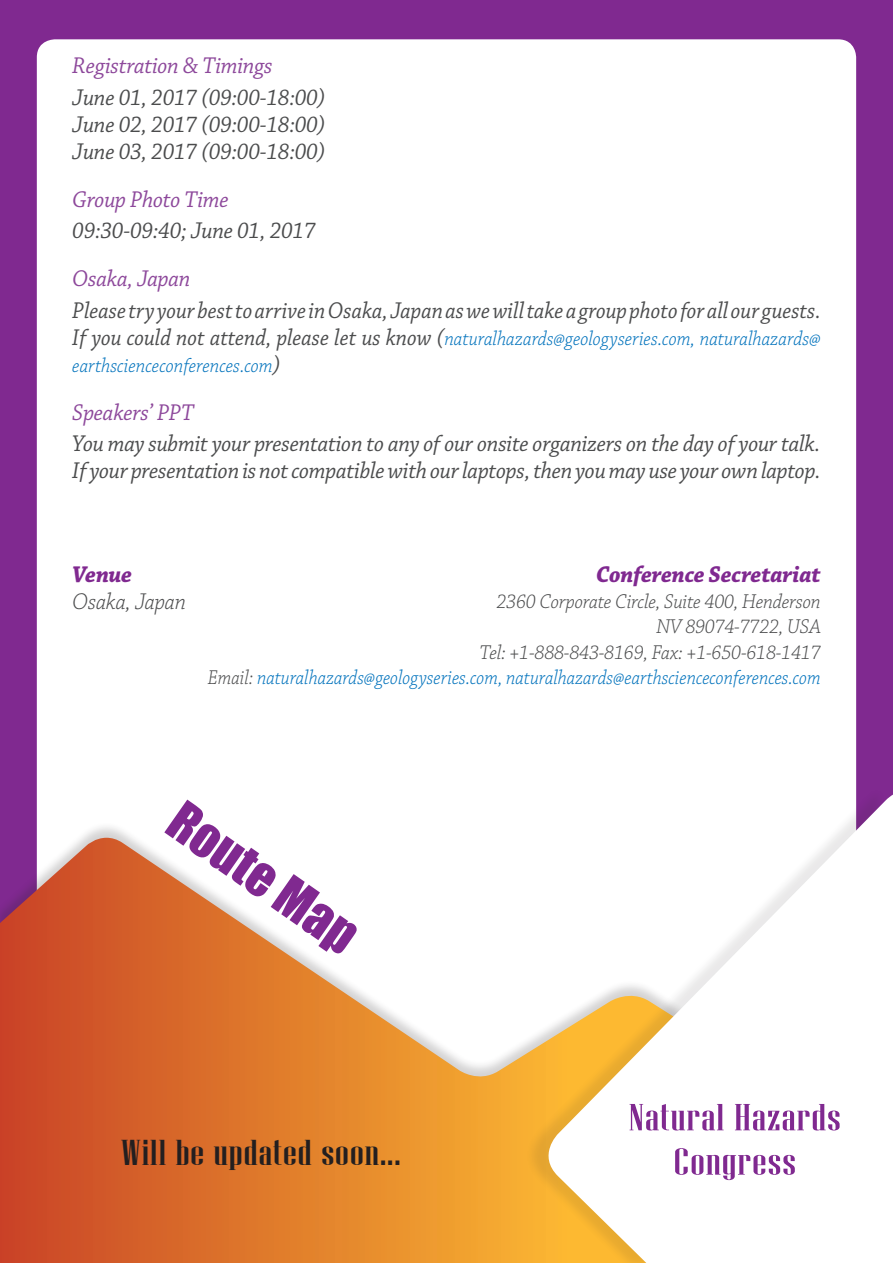
<style>
.page{position:relative;width:893px;height:1263px;background:#802990}
.page>*{position:absolute;margin:0;border:0;box-sizing:border-box;transform-origin:0 0}
.t1{font:50.7px "Impact";color:#802990}
.t2{font:37.65px/44.4px "Niagara Solid";letter-spacing:.02em;color:#802990;text-align:center;scale:1.39 1}
.t3{font:35.85px "Niagara Solid";letter-spacing:.02em;color:#231f20;scale:1.39 1}
.t4{font:italic 24px/27px "Chaparral Pro";letter-spacing:-.01em;color:#4b4c4d;scale:.95 1}
.t5{font:italic 24px "Chaparral Pro";letter-spacing:-.01em;color:#4b4c4d;scale:.92 1}
.t6{font:italic 24px "Chaparral Pro";letter-spacing:-.01em;color:#8d489b;scale:.95 1}
.t7{font:italic 700 24px "Chaparral Pro";letter-spacing:-.01em;color:#802990;scale:.95 1}
.t8{font:italic 300 24px "Chaparral Pro";letter-spacing:-.005em;color:#4b4c4d;scale:.95 1}
.t9{font:italic 300 21px/27px "Chaparral Pro";color:#0072bc;scale:.92 1}
.t10{font:italic 300 21px "Chaparral Pro";letter-spacing:-.01em;color:#4b4c4d;scale:.95 1}
.t11{font:italic 300 21px "Chaparral Pro";color:#0072bc;scale:.9 1}
.s1{font-weight:400;font-size:24px;color:#4b4c4d}
.s2{color:#4b4c4d}
</style>
<div class="page">
<div style="left:37px;top:39px;width:819px;height:1069px;background:#fff;border-radius:18px"></div>
<div style="left:0;top:821px;width:893px;height:442px;background:#231f20;opacity:.2"></div>
<svg style="left:0;top:838px;width:526px;height:425px"></svg>
<div style="left:526px;top:787px;width:360px;height:476px;background:#231f20;opacity:.1"></div>
<svg style="left:537px;top:795px;width:356px;height:468px"></svg>
<p class="t6" style="left:72px;top:53px;width:212px">Registration &amp; Timings</p>
<p class="t4" style="left:72px;top:85px;width:268px">June 01, 2017 (09:00-18:00)</p>
<p class="t4" style="left:72px;top:112px;width:268px">June 02, 2017 (09:00-18:00)</p>
<p class="t4" style="left:72px;top:139px;width:268px">June 03, 2017 (09:00-18:00)</p>
<p class="t6" style="left:72px;top:186px;width:166px">Group Photo Time</p>
<p class="t4" style="left:72px;top:218px;width:258px">09:30-09:40; June 01, 2017</p>
<p class="t6" style="left:72px;top:266px;width:126px">Osaka, Japan</p>
<p class="t5" style="left:72px;top:297px;width:815px">Please try your best to arrive in Osaka, Japan as we will take a group photo for all our guests.</p>
<p class="t9" style="left:72px;top:325px;width:815px"><span class="s1">If you could not attend, please let us know (</span>naturalhazards@geologyseries.com, naturalhazards@ earthscienceconferences.com<span class="s1">)</span></p>
<p class="t6" style="left:72px;top:399px;width:129px">Speakers’ PPT</p>
<p class="t4" style="left:72px;top:431px;width:789px">You may submit your presentation to any of our onsite organizers on the day of your talk.<br>If your presentation is not compatible with our laptops, then you may use your own laptop.</p>
<p class="t7" style="left:72px;top:560px;width:65px">Venue</p>
<p class="t8" style="left:72px;top:589px;width:121px">Osaka, Japan</p>
<p class="t7" style="left:596px;top:560px;width:238px">Conference Secretariat</p>
<p class="t10" style="left:496px;top:590px;width:343px">2360 Corporate Circle, Suite 400, Henderson</p>
<p class="t10" style="left:656px;top:615px;width:174px">NV 89074-7722, USA</p>
<p class="t10" style="left:480px;top:641px;width:361px">Tel: +1-888-843-8169, Fax: +1-650-618-1417</p>
<p class="t11" style="left:208px;top:666px;width:682px"><span class="s2">Email:</span> naturalhazards@geologyseries.com, naturalhazards@earthscienceconferences.com</p>
<p class="t1" style="left:197px;top:783px;width:219px;rotate:35deg">Route Map</p>
<p class="t3" style="left:121px;top:1134px;width:203px">Will be updated soon...</p>
<p class="t2" style="left:629px;top:1095px;width:154px">Natural Hazards<br>Congress</p>
</div>
